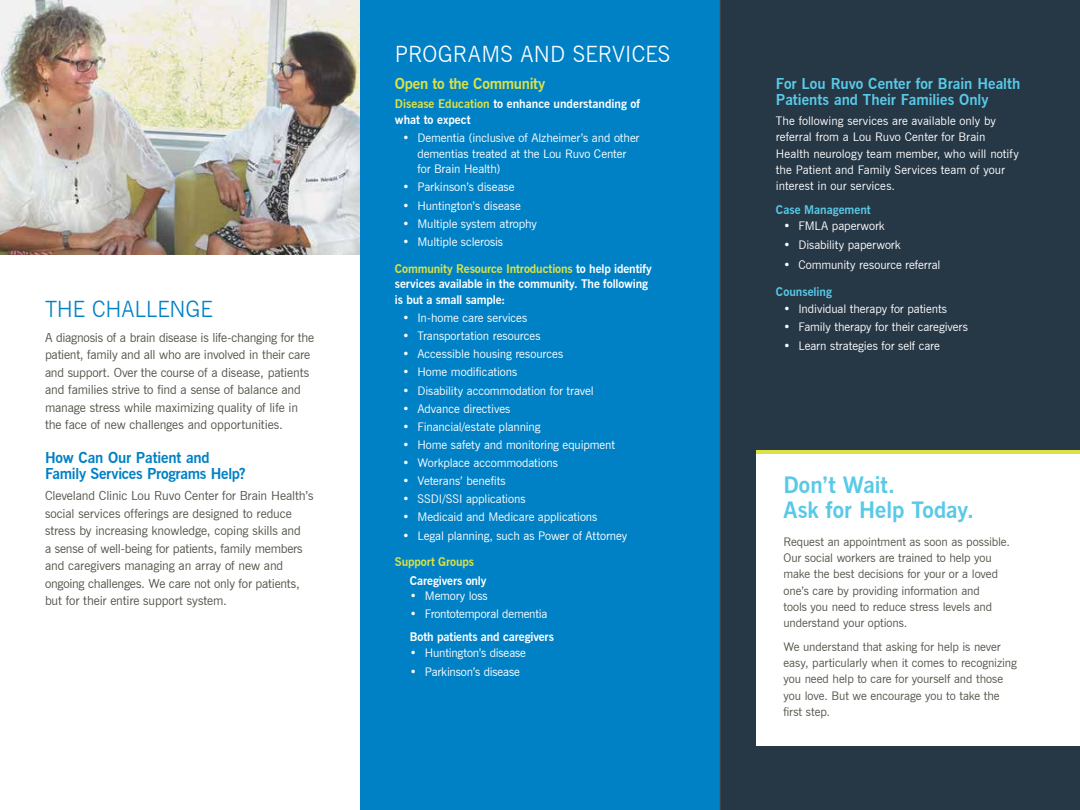
<style>
.page{position:relative;width:1080px;height:810px;background:#fff}
.page>*{position:absolute;margin:0;border:0;box-sizing:border-box;transform-origin:0 0}
.t1{font:700 22.5px/25px "News Gothic BT";color:#58c9e7}
.t2{font:300 22.5px "News Gothic BT";letter-spacing:.01em;color:#fff}
.t3{font:300 22.5px "News Gothic BT";letter-spacing:-.005em;color:#0081c6}
.t4{font:700 15px/16.2px "News Gothic BT";color:#58c9e7}
.t5{font:700 15px/15.6px "News Gothic BT";letter-spacing:-.015em;color:#0081c6}
.t6{font:700 15px "News Gothic BT";letter-spacing:-.02em;color:#dce245}
.t7{font:12.5px/17.5px "News Gothic BT";letter-spacing:-.01em;color:#54534a}
.t8{font:11.88px/16.2px "News Gothic BT";letter-spacing:-.005em;color:#fff}
.t9{font:11.88px/16.2px "News Gothic BT";letter-spacing:-.005em;color:#54534a}
.t10{font:700 11.88px/15.6px "News Gothic BT";letter-spacing:-.01em;color:#fff}
.t11{font:700 11.88px "News Gothic BT";color:#58c9e7}
.t12{font:700 11.88px "News Gothic BT";letter-spacing:-.01em;color:#dce245}
.s1{color:#dce245}
</style>
<div class="page">
<div style="left:360px;top:0;width:360px;height:810px;background:#0081c6"></div>
<div style="left:720px;top:0;width:360px;height:810px;background:#263746"></div>
<img style="left:0;top:0;width:360px;height:255px">
<hr style="left:720px;top:0;width:1px;height:810px;background:#54534a">
<div style="left:756px;top:450px;width:324px;height:296px;background:#fff"></div>
<hr style="left:756px;top:450px;width:324px;height:4px;background:#dce245">
<h1 class="t3" style="left:45px;top:295px;width:169px">THE CHALLENGE</h1>
<p class="t7" style="left:45px;top:328px;width:271px">A diagnosis of a brain disease is life-changing for the patient, family and all who are involved in their care and support. Over the course of a disease, patients and families strive to find a sense of balance and manage stress while maximizing quality of life in the face of new challenges and opportunities.</p>
<p class="t5" style="left:45px;top:450px;width:202px">How Can Our Patient and<br>Family Services Programs Help?</p>
<p class="t7" style="left:45px;top:487px;width:270px">Cleveland Clinic Lou Ruvo Center for Brain Health’s social services offerings are designed to reduce stress by increasing knowledge, coping skills and<br>a sense of well-being for patients, family members and caregivers managing an array of new and ongoing challenges. We care not only for patients, but for their entire support system.</p>
<h1 class="t2" style="left:395px;top:41px;width:277px">PROGRAMS AND SERVICES</h1>
<p class="t6" style="left:395px;top:75px;width:152px">Open to the Community</p>
<p class="t10" style="left:395px;top:96px;width:247px"><span class="s1">Disease Education</span> to enhance understanding of what to expect</p>
<p class="t8" style="left:417px;top:130px;width:224px;line-height:15.6px;text-indent:-15px">• Dementia (inclusive of Alzheimer’s and other dementias treated at the Lou Ruvo Center for Brain Health)</p>
<p class="t8" style="left:402px;top:179px;width:114px">• Parkinson’s disease</p>
<p class="t8" style="left:402px;top:197px;width:120px">• Huntington’s disease</p>
<p class="t8" style="left:402px;top:215px;width:136px">• Multiple system atrophy</p>
<p class="t8" style="left:402px;top:233px;width:102px">• Multiple sclerosis</p>
<p class="t10" style="left:395px;top:261px;width:259px"><span class="s1">Community Resource Introductions</span> to help identify services available in the community. The following is but a small sample:</p>
<p class="t8" style="left:402px;top:310px;width:126px">• In-home care services</p>
<p class="t8" style="left:402px;top:328px;width:140px">• Transportation resources</p>
<p class="t8" style="left:402px;top:346px;width:162px">• Accessible housing resources</p>
<p class="t8" style="left:402px;top:364px;width:116px">• Home modifications</p>
<p class="t8" style="left:402px;top:382px;width:193px">• Disability accommodation for travel</p>
<p class="t8" style="left:402px;top:400px;width:110px">• Advance directives</p>
<p class="t8" style="left:402px;top:418px;width:140px">• Financial/estate planning</p>
<p class="t8" style="left:402px;top:437px;width:214px">• Home safety and monitoring equipment</p>
<p class="t8" style="left:402px;top:455px;width:157px">• Workplace accommodations</p>
<p class="t8" style="left:402px;top:473px;width:105px">• Veterans’ benefits</p>
<p class="t8" style="left:402px;top:491px;width:125px">• SSDI/SSI applications</p>
<p class="t8" style="left:402px;top:509px;width:197px">• Medicaid and Medicare applications</p>
<p class="t8" style="left:402px;top:527px;width:226px">• Legal planning, such as Power of Attorney</p>
<p class="t12" style="left:395px;top:555px;width:81px">Support Groups</p>
<p class="t10" style="left:410px;top:572px;width:78px">Caregivers only</p>
<p class="t8" style="left:410px;top:588px;width:79px">• Memory loss</p>
<p class="t8" style="left:410px;top:606px;width:139px">• Frontotemporal dementia</p>
<p class="t10" style="left:410px;top:629px;width:146px">Both patients and caregivers</p>
<p class="t8" style="left:410px;top:645px;width:118px">• Huntington’s disease</p>
<p class="t8" style="left:410px;top:664px;width:112px">• Parkinson’s disease</p>
<p class="t4" style="left:776px;top:75px;width:246px">For Lou Ruvo Center for Brain Health<br>Patients and Their Families Only</p>
<p class="t8" style="left:776px;top:113px;width:244px">The following services are available only by referral from a Lou Ruvo Center for Brain Health neurology team member, who will notify the Patient and Family Services team of your interest in our services.</p>
<p class="t11" style="left:776px;top:202px;width:96px">Case Management</p>
<p class="t8" style="left:783px;top:218px;width:103px">• FMLA paperwork</p>
<p class="t8" style="left:783px;top:236px;width:119px">• Disability paperwork</p>
<p class="t8" style="left:783px;top:256px;width:159px">• Community resource referral</p>
<p class="t11" style="left:776px;top:285px;width:58px">Counseling</p>
<p class="t8" style="left:783px;top:300px;width:165px">• Individual therapy for patients</p>
<p class="t8" style="left:783px;top:319px;width:186px">• Family therapy for their caregivers</p>
<p class="t8" style="left:783px;top:338px;width:158px">• Learn strategies for self care</p>
<h1 class="t1" style="left:783px;top:473px;width:192px">Don’t Wait.<br>Ask for Help Today.</h1>
<p class="t9" style="left:783px;top:533px;width:228px">Request an appointment as soon as possible.<br>Our social workers are trained to help you make the best decisions for your or a loved one’s care by providing information and<br>tools you need to reduce stress levels and understand your options.</p>
<p class="t9" style="left:783px;top:638px;width:235px">We understand that asking for help is never easy, particularly when it comes to recognizing you need help to care for yourself and those you love. But we encourage you to take the first step.</p>
</div>
